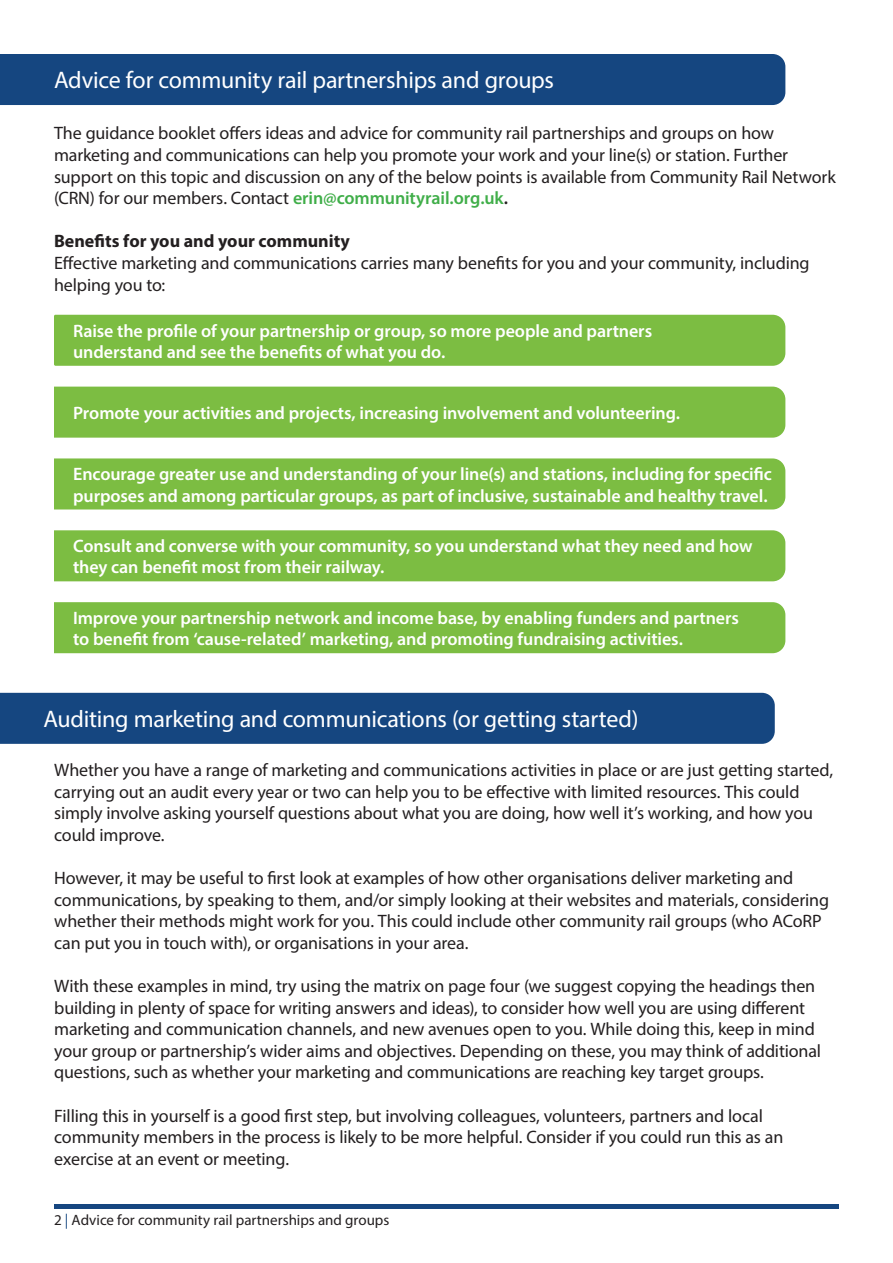
<style>
.page{position:relative;width:893px;height:1263px;background:#fff}
.page>*{position:absolute;margin:0;border:0;box-sizing:border-box;transform-origin:0 0}
.t1{font:24px "Myriad Pro";letter-spacing:-.01em;color:#fff}
.t2{font:18px/21.6px "Myriad Pro";letter-spacing:-.01em;color:#231f20}
.t3{font:600 18px/21.6px "Myriad Pro";letter-spacing:-.005em;color:#fff}
.t4{font:700 18px "Myriad Pro";color:#231f20}
.t5{font:15px "Myriad Pro";color:#231f20}
.s1{font-weight:600;color:#40ae49}
.s2{font-weight:600}
.s3{color:#154680}
</style>
<div class="page">
<hr style="left:54px;top:1205px;width:785px;height:4px;background:#154680">
<div style="left:0;top:54px;width:785px;height:51px;background:#154680"></div>
<div style="left:0;top:693px;width:775px;height:51px;background:#154680"></div>
<div style="left:54px;top:315px;width:731px;height:51px;background:#7cbd42"></div>
<div style="left:54px;top:387px;width:731px;height:51px;background:#7cbd42"></div>
<div style="left:54px;top:458px;width:731px;height:51px;background:#7cbd42"></div>
<div style="left:54px;top:530px;width:731px;height:51px;background:#7cbd42"></div>
<div style="left:54px;top:602px;width:731px;height:51px;background:#7cbd42"></div>
<p class="t1" style="left:54px;top:65px;width:502px">Advice for community rail partnerships and groups</p>
<p class="t2" style="left:54px;top:122px;width:783px">The guidance booklet offers ideas and advice for community rail partnerships and groups on how marketing and communications can help you promote your work and your line(s) or station. Further support on this topic and discussion on any of the below points is available from Community Rail Network (CRN) for our members. Contact <span class="s1">erin@communityrail.org.uk</span><span class="s2">.</span></p>
<p class="t4" style="left:54px;top:230px;width:297px">Benefits for you and your community</p>
<p class="t2" style="left:54px;top:252px;width:757px">Effective marketing and communications carries many benefits for you and your community, including helping you to:</p>
<p class="t3" style="left:73px;top:319px;width:581px">Raise the profile of your partnership or group, so more people and partners understand and see the benefits of what you do.</p>
<p class="t3" style="left:73px;top:402px;width:609px">Promote your activities and projects, increasing involvement and volunteering.</p>
<p class="t3" style="left:73px;top:463px;width:700px">Encourage greater use and understanding of your line(s) and stations, including for specific purposes and among particular groups, as part of inclusive, sustainable and healthy travel.</p>
<p class="t3" style="left:73px;top:534px;width:681px">Consult and converse with your community, so you understand what they need and how they can benefit most from their railway.</p>
<p class="t3" style="left:73px;top:606px;width:667px">Improve your partnership network and income base, by enabling funders and partners to benefit from ‘cause-related’ marketing, and promoting fundraising activities.</p>
<p class="t1" style="left:58px;top:704px;width:487px">dv ce for community rail partnerships and groups</p>
<p class="t1" style="left:43px;top:704px;width:597px">Auditing marketing and communications (or getting started)</p>
<p class="t2" style="left:54px;top:759px;width:780px">Whether you have a range of marketing and communications activities in place or are just getting started, carrying out an audit every year or two can help you to be effective with limited resources. This could simply involve asking yourself questions about what you are doing, how well it’s working, and how you could improve.</p>
<p class="t2" style="left:54px;top:867px;width:776px">However, it may be useful to first look at examples of how other organisations deliver marketing and communications, by speaking to them, and/or simply looking at their websites and materials, considering whether their methods might work for you. This could include other community rail groups (who ACoRP can put you in touch with), or organisations in your area.</p>
<p class="t2" style="left:54px;top:975px;width:768px">With these examples in mind, try using the matrix on page four (we suggest copying the headings then building in plenty of space for writing answers and ideas), to consider how well you are using different marketing and communication channels, and new avenues open to you. While doing this, keep in mind your group or partnership’s wider aims and objectives. Depending on these, you may think of additional questions, such as whether your marketing and communications are reaching key target groups.</p>
<p class="t2" style="left:54px;top:1104px;width:731px">Filling this in yourself is a good first step, but involving colleagues, volunteers, partners and local community members in the process is likely to be more helpful. Consider if you could run this as an exercise at an event or meeting.</p>
<p class="t5" style="left:54px;top:1210px;width:337px">2 <span class="s3">|</span> Advice for community rail partnerships and groups</p>
</div>
